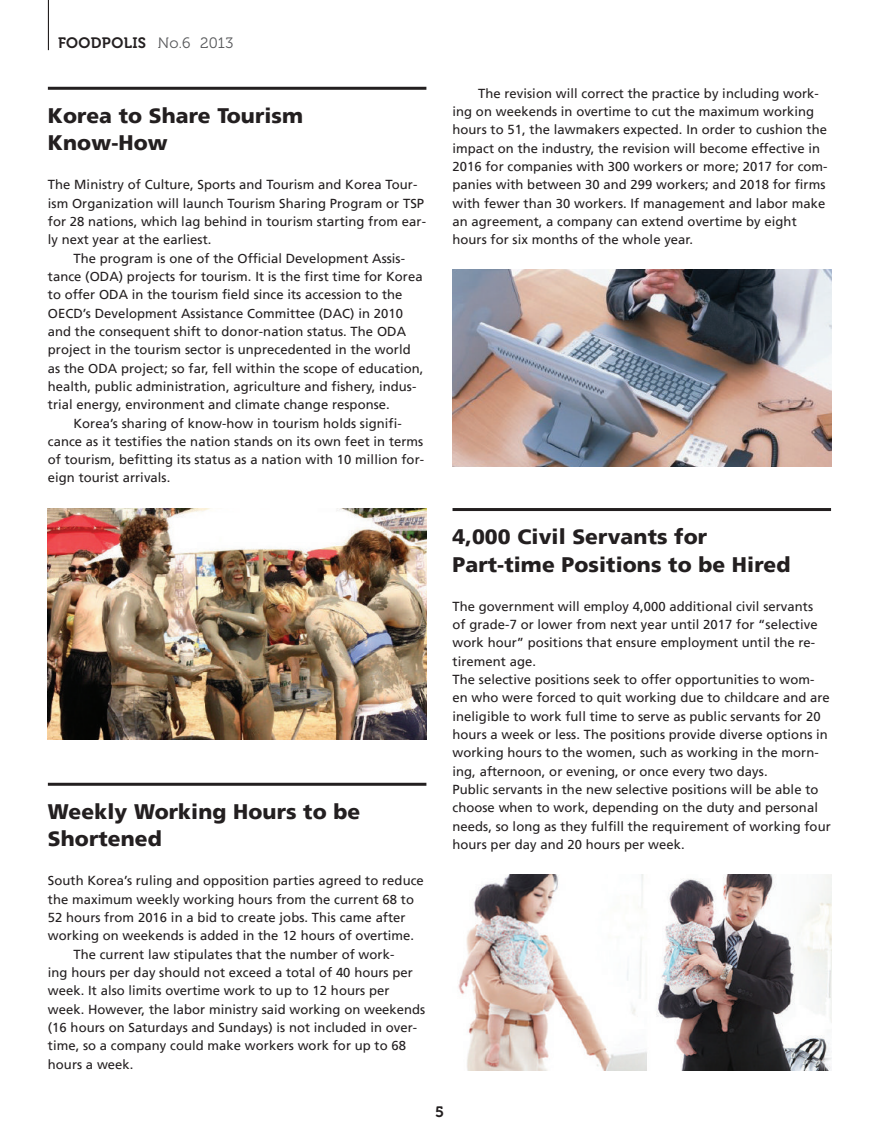
<style>
.page{position:relative;width:890px;height:1146px;background:#fff}
.page>*{position:absolute;margin:0;border:0;box-sizing:border-box;transform-origin:0 0}
.t1{font:900 21px/27.3px "Frutiger LT";letter-spacing:.005em;color:#231f20}
.t2{font:15px "Museo 700";letter-spacing:.025em;color:#231f20}
.t3{font:13.05px/18.3px "Frutiger LT";letter-spacing:.005em;color:#231f20}
.s1{font-family:"Museo 300";color:#57585a}
</style>
<div class="page">
<img style="left:48px;top:508px;width:378px;height:231px">
<img style="left:458px;top:874px;width:373px;height:196px">
<img style="left:452px;top:270px;width:379px;height:196px">
<hr style="left:452px;top:508px;width:379px;height:3px;background:#231f20">
<hr style="left:48px;top:782px;width:378px;height:3px;background:#231f20">
<hr style="left:48px;top:87px;width:378px;height:3px;background:#231f20">
<hr style="left:48px;top:0;width:1px;height:50px;background:#231f20">
<p class="t2" style="left:58px;top:34px;width:177px">FOODPOLIS <span class="s1">No.6 2013</span></p>
<h1 class="t1" style="left:48px;top:102px;width:257px">Korea to Share Tourism<br>Know-How</h1>
<p class="t3" style="left:48px;top:176px;width:371px">The Ministry of Culture, Sports and Tourism and Korea Tour-</p>
<p class="t3" style="left:48px;top:194px;width:378px">ism Organization will launch Tourism Sharing Program or TSP</p>
<p class="t3" style="left:48px;top:212px;width:380px">for 28 nations, which lag behind in tourism starting from ear-</p>
<p class="t3" style="left:48px;top:231px;width:165px">ly next year at the earliest.</p>
<p class="t3" style="left:73px;top:249px;width:333px">The program is one of the Official Development Assis-</p>
<p class="t3" style="left:48px;top:267px;width:376px">tance (ODA) projects for tourism. It is the first time for Korea</p>
<p class="t3" style="left:48px;top:285px;width:356px">to offer ODA in the tourism field since its accession to the</p>
<p class="t3" style="left:48px;top:304px;width:357px">OECD’s Development Assistance Committee (DAC) in 2010</p>
<p class="t3" style="left:48px;top:322px;width:360px">and the consequent shift to donor-nation status. The ODA</p>
<p class="t3" style="left:48px;top:340px;width:364px">project in the tourism sector is unprecedented in the world</p>
<p class="t3" style="left:48px;top:359px;width:377px">as the ODA project; so far, fell within the scope of education,</p>
<p class="t3" style="left:48px;top:377px;width:370px">health, public administration, agriculture and fishery, indus-</p>
<p class="t3" style="left:48px;top:395px;width:343px">trial energy, environment and climate change response.</p>
<p class="t3" style="left:73px;top:414px;width:330px">Korea’s sharing of know-how in tourism holds signifi-</p>
<p class="t3" style="left:48px;top:432px;width:377px">cance as it testifies the nation stands on its own feet in terms</p>
<p class="t3" style="left:48px;top:450px;width:378px">of tourism, befitting its status as a nation with 10 million for-</p>
<p class="t3" style="left:48px;top:468px;width:124px">eign tourist arrivals.</p>
<p class="t3" style="left:452px;top:84px;width:377px;text-indent:26px">The revision will correct the practice by including work&shy;ing on weekends in overtime to cut the maximum working hours to 51, the lawmakers expected. In order to cushion the impact on the industry, the revision will become effective in 2016 for companies with 300 workers or more; 2017 for com&shy;panies with between 30 and 299 workers; and 2018 for firms with fewer than 30 workers. If management and labor make an agreement, a company can extend overtime by eight hours for six months of the whole year.</p>
<h1 class="t1" style="left:48px;top:797px;width:314px">Weekly Working Hours to be<br>Shortened</h1>
<p class="t3" style="left:48px;top:871px;width:377px">South Korea’s ruling and opposition parties agreed to reduce</p>
<p class="t3" style="left:48px;top:889px;width:368px">the maximum weekly working hours from the current 68 to</p>
<p class="t3" style="left:48px;top:908px;width:359px">52 hours from 2016 in a bid to create jobs. This came after</p>
<p class="t3" style="left:48px;top:926px;width:368px">working on weekends is added in the 12 hours of overtime.</p>
<p class="t3" style="left:73px;top:944px;width:322px">The current law stipulates that the number of work-</p>
<p class="t3" style="left:48px;top:963px;width:366px">ing hours per day should not exceed a total of 40 hours per</p>
<p class="t3" style="left:48px;top:981px;width:343px">week. It also limits overtime work to up to 12 hours per</p>
<p class="t3" style="left:48px;top:999px;width:379px">week. However, the labor ministry said working on weekends</p>
<p class="t3" style="left:48px;top:1017px;width:371px">(16 hours on Saturdays and Sundays) is not included in over-</p>
<p class="t3" style="left:48px;top:1036px;width:360px">time, so a company could make workers work for up to 68</p>
<p class="t3" style="left:48px;top:1054px;width:87px">hours a week.</p>
<h1 class="t1" style="left:452px;top:523px;width:339px">4,000 Civil Servants for<br>Part-time Positions to be Hired</h1>
<p class="t3" style="left:452px;top:597px;width:380px">The government will employ 4,000 additional civil servants<br>of grade-7 or lower from next year until 2017 for “selective work hour” positions that ensure employment until the re&shy;tirement age.<br>The selective positions seek to offer opportunities to wom&shy;en who were forced to quit working due to childcare and are ineligible to work full time to serve as public servants for 20 hours a week or less. The positions provide diverse options in working hours to the women, such as working in the morn&shy;ing, afternoon, or evening, or once every two days.<br>Public servants in the new selective positions will be able to choose when to work, depending on the duty and personal needs, so long as they fulfill the requirement of working four hours per day and 20 hours per week.</p>
<p class="t2" style="left:435px;top:1103px;width:10px">5</p>
</div>
